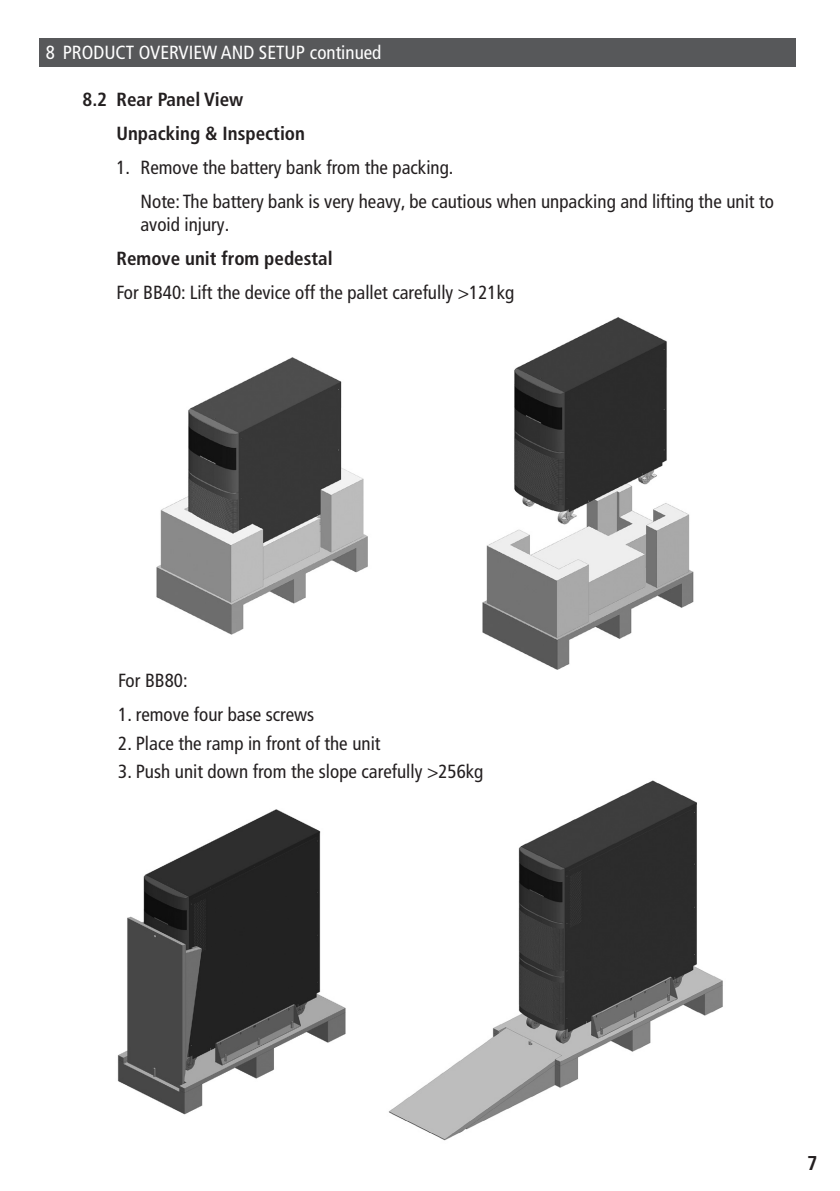
<style>
.page{position:relative;width:840px;height:1191px;background:#fff}
.page>*{position:absolute;margin:0;border:0;box-sizing:border-box;transform-origin:0 0}
.t1{font:700 condensed 20px "Frutiger LT Pro";color:#231f20}
.Main_copy{font:condensed 19px/22.8px "Frutiger LT Pro";color:#231f20}
.Main_copy-2{font:700 condensed 19px "Frutiger LT Pro";color:#231f20}
.Main_copy-3{font:condensed 19px "Frutiger LT Pro";color:#fff}
</style>
<div class="page">
<img style="left:388px;top:780px;width:335px;height:361px">
<img style="left:117px;top:809px;width:229px;height:306px">
<div style="left:39px;top:39px;width:756px;height:28px;background:#57585a"></div>
<img style="left:156px;top:357px;width:212px;height:278px">
<img style="left:482px;top:317px;width:212px;height:353px">
<p class="Main_copy-3" style="left:46px;top:42px;width:337px">8 PRODUCT OVERVIEW AND SETUP continued</p>
<p class="Main_copy-2" style="left:82px;top:88px;width:162px">8.2 Rear Panel View</p>
<p class="Main_copy-2" style="left:116px;top:122px;width:190px">Unpacking &amp; Inspection</p>
<p class="Main_copy" style="left:116px;top:156px;width:338px">1. Remove the battery bank from the packing.</p>
<p class="Main_copy" style="left:140px;top:190px;width:634px">Note: The battery bank is very heavy, be cautious when unpacking and lifting the unit to avoid injury.</p>
<p class="Main_copy-2" style="left:116px;top:247px;width:217px">Remove unit from pedestal</p>
<p class="Main_copy" style="left:116px;top:281px;width:399px">For BB40: Lift the device off the pallet carefully &gt;121kg</p>
<p class="Main_copy" style="left:118px;top:669px;width:71px">For BB80:</p>
<p class="Main_copy" style="left:118px;top:703px;width:197px">1. remove four base screws</p>
<p class="Main_copy" style="left:118px;top:732px;width:263px">2. Place the ramp in front of the unit</p>
<p class="Main_copy" style="left:118px;top:760px;width:366px">3. Push unit down from the slope carefully &gt;256kg</p>
<p class="t1" style="left:806px;top:1150px;width:12px">7</p>
</div>
